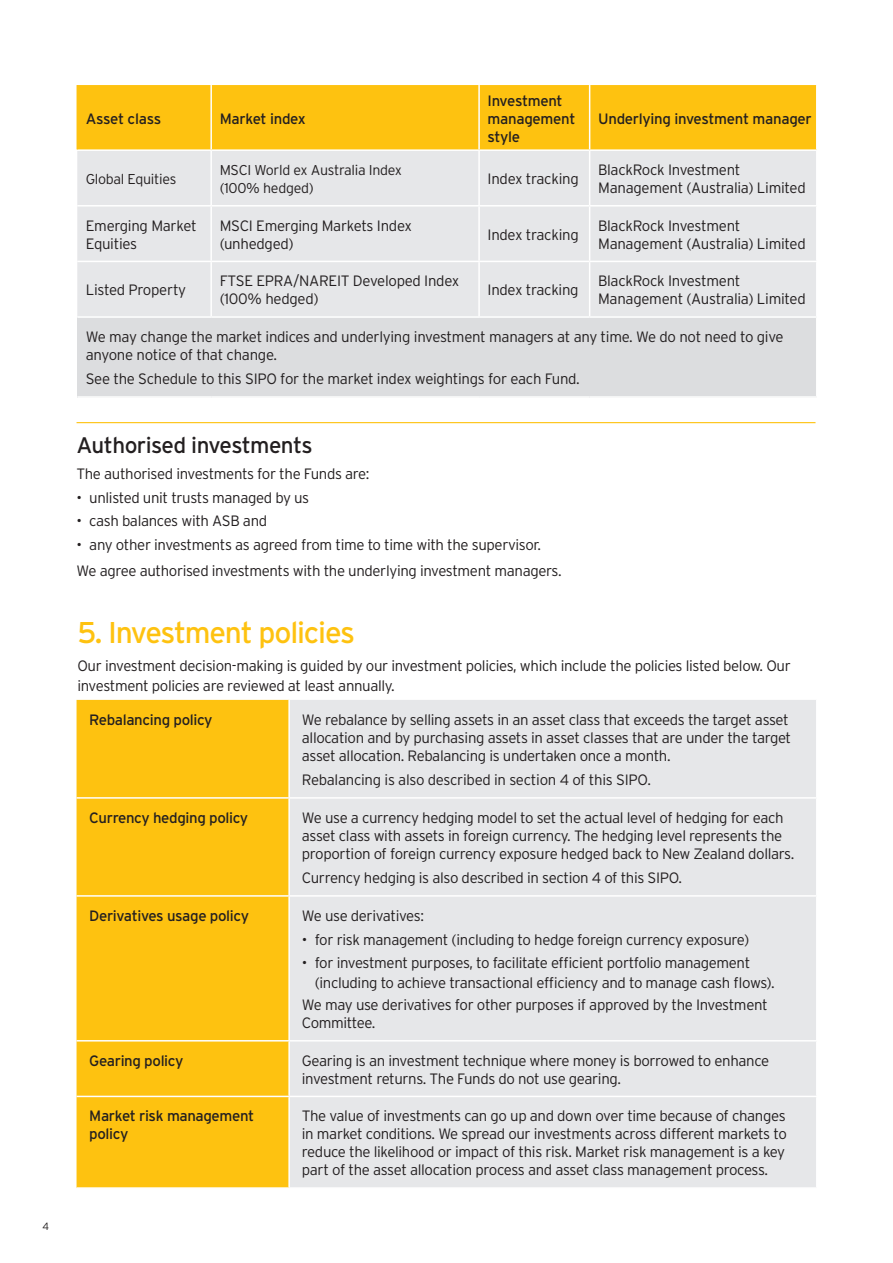
<style>
.page{position:relative;width:893px;height:1263px;background:#fff}
.page>*{position:absolute;margin:0;border:0;box-sizing:border-box;transform-origin:0 0}
.t1{font:30px "Interstate";letter-spacing:-.04em;color:#fec210}
.t2{font:22.5px "Interstate";letter-spacing:-.025em;color:#231f20}
.t3{font:300 15px/18px "Interstate";letter-spacing:-.025em;color:#231f20}
.t4{font:15px/18px "Interstate";letter-spacing:-.025em;color:#231f20}
.t5{font:300 14.25px/18px "Interstate";letter-spacing:-.02em;color:#231f20}
.t6{font:300 10.5px "Interstate";color:#231f20}
</style>
<div class="page">
<div style="left:77px;top:700px;width:211px;height:487px;background:#fec210"></div>
<div style="left:290px;top:700px;width:526px;height:487px;background:#e6e7e9"></div>
<hr style="left:77px;top:797px;width:212px;height:2px;background:#fff">
<hr style="left:289px;top:797px;width:528px;height:2px;background:#fff">
<hr style="left:77px;top:895px;width:212px;height:2px;background:#fff">
<hr style="left:289px;top:895px;width:528px;height:2px;background:#fff">
<hr style="left:77px;top:1040px;width:212px;height:1px;background:#fff">
<hr style="left:289px;top:1040px;width:528px;height:1px;background:#fff">
<hr style="left:77px;top:1096px;width:212px;height:1px;background:#fff">
<hr style="left:289px;top:1096px;width:528px;height:1px;background:#fff">
<div style="left:78px;top:85px;width:738px;height:64px;background:#fec210"></div>
<div style="left:77px;top:151px;width:739px;height:165px;background:#e6e7e9"></div>
<div style="left:77px;top:317px;width:740px;height:80px;background:#dcdddf"></div>
<hr style="left:210px;top:151px;width:2px;height:54px;background:#fff">
<hr style="left:478px;top:151px;width:2px;height:54px;background:#fff">
<hr style="left:77px;top:205px;width:134px;height:2px;background:#fff">
<hr style="left:211px;top:205px;width:268px;height:2px;background:#fff">
<hr style="left:210px;top:207px;width:2px;height:54px;background:#fff">
<hr style="left:479px;top:205px;width:111px;height:2px;background:#fff">
<hr style="left:478px;top:207px;width:2px;height:54px;background:#fff">
<hr style="left:590px;top:205px;width:227px;height:2px;background:#fff">
<hr style="left:77px;top:261px;width:134px;height:1px;background:#fff">
<hr style="left:211px;top:261px;width:268px;height:1px;background:#fff">
<hr style="left:210px;top:262px;width:2px;height:54px;background:#fff">
<hr style="left:479px;top:261px;width:111px;height:1px;background:#fff">
<hr style="left:478px;top:262px;width:2px;height:54px;background:#fff">
<hr style="left:590px;top:261px;width:227px;height:1px;background:#fff">
<hr style="left:77px;top:316px;width:134px;height:2px;background:#fff">
<hr style="left:211px;top:316px;width:268px;height:2px;background:#fff">
<hr style="left:479px;top:316px;width:111px;height:2px;background:#fff">
<hr style="left:590px;top:316px;width:227px;height:2px;background:#fff">
<hr style="left:77px;top:396px;width:134px;height:2px;background:#fff">
<hr style="left:211px;top:396px;width:268px;height:2px;background:#fff">
<hr style="left:479px;top:396px;width:111px;height:2px;background:#fff">
<hr style="left:590px;top:396px;width:227px;height:2px;background:#fff">
<hr style="left:816px;top:318px;width:1px;height:78px;background:#fff">
<hr style="left:77px;top:85px;width:1px;height:64px;background:#fec210">
<hr style="left:210px;top:85px;width:2px;height:64px;background:#fff">
<hr style="left:478px;top:85px;width:2px;height:64px;background:#fff">
<hr style="left:589px;top:85px;width:1px;height:64px;background:#fff">
<hr style="left:589px;top:151px;width:1px;height:54px;background:#fff">
<hr style="left:589px;top:207px;width:1px;height:54px;background:#fff">
<hr style="left:589px;top:262px;width:1px;height:54px;background:#fff">
<hr style="left:77px;top:422px;width:738px;height:1px;background:#fec210">
<p class="t6" style="left:43px;top:1220px;width:8px">4</p>
<p class="t4" style="left:86px;top:109px;width:77px">Asset class</p>
<p class="t4" style="left:220px;top:109px;width:88px">Market index</p>
<p class="t4" style="left:488px;top:91px;width:89px">Investment management style</p>
<p class="t4" style="left:598px;top:109px;width:215px">Underlying investment manager</p>
<p class="t5" style="left:86px;top:170px;width:92px">Global Equities</p>
<p class="t5" style="left:220px;top:161px;width:184px">MSCI World ex Australia Index (100% hedged)</p>
<p class="t3" style="left:488px;top:170px;width:93px">Index tracking</p>
<p class="t3" style="left:598px;top:161px;width:209px">BlackRock Investment<br>Management (Australia) Limited</p>
<p class="t3" style="left:86px;top:216px;width:112px">Emerging Market<br>Equities</p>
<p class="t3" style="left:220px;top:216px;width:194px">MSCI Emerging Markets Index (unhedged)</p>
<p class="t3" style="left:488px;top:225px;width:93px">Index tracking</p>
<p class="t3" style="left:598px;top:216px;width:209px">BlackRock Investment<br>Management (Australia) Limited</p>
<p class="t3" style="left:86px;top:281px;width:102px">Listed Property</p>
<p class="t3" style="left:220px;top:272px;width:241px">FTSE EPRA/NAREIT Developed Index (100% hedged)</p>
<p class="t3" style="left:488px;top:281px;width:93px">Index tracking</p>
<p class="t3" style="left:598px;top:272px;width:209px">BlackRock Investment<br>Management (Australia) Limited</p>
<p class="t3" style="left:86px;top:327px;width:699px">We may change the market indices and underlying investment managers at any time. We do not need to give anyone notice of that change.</p>
<p class="t3" style="left:86px;top:370px;width:496px">See the Schedule to this SIPO for the market index weightings for each Fund.</p>
<h2 class="t2" style="left:77px;top:432px;width:238px">Authorised investments</h2>
<p class="t3" style="left:77px;top:464px;width:294px">The authorised investments for the Funds are:</p>
<p class="t3" style="left:77px;top:488px;width:234px">• unlisted unit trusts managed by us</p>
<p class="t3" style="left:77px;top:512px;width:192px">• cash balances with ASB and</p>
<p class="t3" style="left:77px;top:532px;width:487px;line-height:25.8px">• any other investments as agreed from time to time with the supervisor.<br>We agree authorised investments with the underlying investment managers.</p>
<h1 class="t1" style="left:77px;top:616px;width:279px">5. Investment policies</h1>
<p class="t3" style="left:77px;top:656px;width:715px;line-height:19.5px">Our investment decision-making is guided by our investment policies, which include the policies listed below. Our investment policies are reviewed at least annually.</p>
<p class="t4" style="left:89px;top:710px;width:125px">Rebalancing policy</p>
<p class="t3" style="left:302px;top:710px;width:491px">We rebalance by selling assets in an asset class that exceeds the target asset allocation and by purchasing assets in asset classes that are under the target asset allocation. Rebalancing is undertaken once a month.</p>
<p class="t3" style="left:302px;top:771px;width:351px">Rebalancing is also described in section 4 of this SIPO.</p>
<p class="t4" style="left:89px;top:808px;width:161px">Currency hedging policy</p>
<p class="t3" style="left:302px;top:808px;width:494px">We use a currency hedging model to set the actual level of hedging for each asset class with assets in foreign currency. The hedging level represents the proportion of foreign currency exposure hedged back to New Zealand dollars.</p>
<p class="t3" style="left:302px;top:869px;width:382px">Currency hedging is also described in section 4 of this SIPO.</p>
<p class="t4" style="left:89px;top:906px;width:161px">Derivatives usage policy</p>
<p class="t3" style="left:302px;top:906px;width:124px">We use derivatives:</p>
<p class="t3" style="left:302px;top:930px;width:449px">• for risk management (including to hedge foreign currency exposure)</p>
<p class="t3" style="left:315px;top:953px;width:462px;line-height:19.5px;text-indent:-13px">• for investment purposes, to facilitate efficient portfolio management (including to achieve transactional efficiency and to manage cash flows).</p>
<p class="t3" style="left:302px;top:995px;width:467px">We may use derivatives for other purposes if approved by the Investment<br>Committee.</p>
<p class="t4" style="left:89px;top:1051px;width:96px">Gearing policy</p>
<p class="t3" style="left:302px;top:1051px;width:469px">Gearing is an investment technique where money is borrowed to enhance investment returns. The Funds do not use gearing.</p>
<p class="t4" style="left:89px;top:1107px;width:166px">Market risk management policy</p>
<p class="t3" style="left:302px;top:1107px;width:486px;text-align:justify">The value of investments can go up and down over time because of changes in market conditions. We spread our investments across different markets to reduce the likelihood or impact of this risk. Market risk management is a key part of the asset allocation process and asset class management process.</p>
</div>
